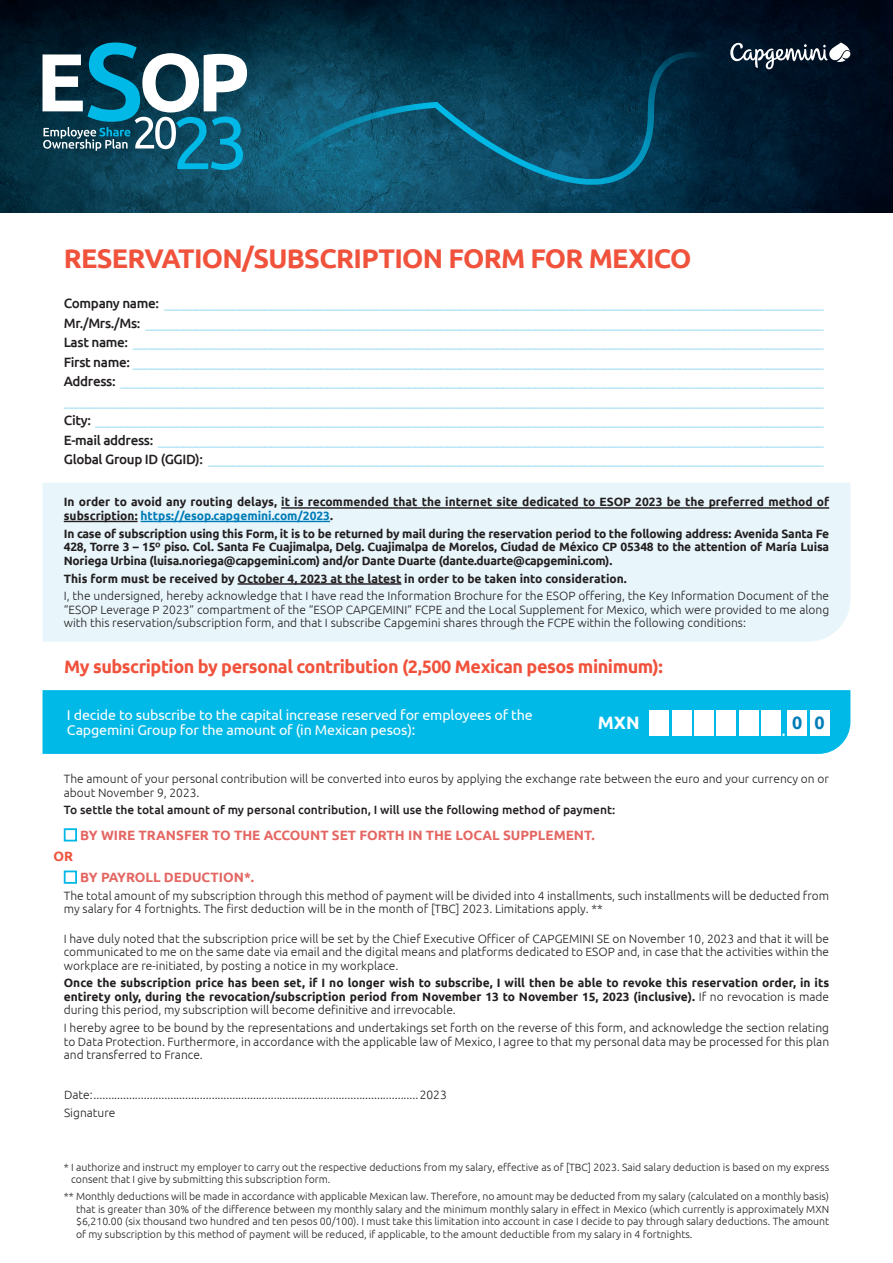
<style>
.page{position:relative;width:893px;height:1263px;background:#fff}
.page>*{position:absolute;margin:0;border:0;box-sizing:border-box;transform-origin:0 0}
.t1{font:700 27px "Ubuntu";letter-spacing:-.025em;color:#f0523c}
.t2{font:700 18px "Ubuntu";letter-spacing:-.025em;color:#f0523c}
.t3{font:700 17.85px "Ubuntu";color:#fff}
.t4{font:700 17.85px "Ubuntu";color:#007cb6}
.t5{font:17.85px "Ubuntu";color:#fff}
.t6{font:14.25px/15.8px "Ubuntu";letter-spacing:-.01em;color:#fff}
.t7{font:300 13.5px "Ubuntu";color:#8ed7f2}
.t8{font:700 13.5px "Ubuntu";color:#e46662}
.t9{font:700 13.5px "Ubuntu";color:#f0523c}
.t10{font:300 12px/13.5px "Ubuntu";color:#231f20;text-align:justify}
.t11{font:700 12px/13.5px "Ubuntu";color:#231f20;text-align:justify}
.t12{font:500 12px "Ubuntu";color:#231f20}
.t13{font:300 10.5px/12.6px "Ubuntu";color:#231f20}
.s1{font-weight:500;color:#231f20}
.s2{color:#007cb6}
.s3{font-weight:300}
</style>
<div class="page">
<img style="left:0;top:0;width:893px;height:213px">
<svg style="left:43px;top:43px;width:204px;height:127px"></svg>
<svg style="left:247px;top:52px;width:437px;height:144px"></svg>
<svg style="left:730px;top:43px;width:120px;height:26px"></svg>
<div style="left:43px;top:690px;width:807px;height:64px;background:#00b9e7"></div>
<div style="left:43px;top:483px;width:807px;height:159px;background:#e8f6fc"></div>
<hr style="left:281px;top:507px;width:548px;height:2px;background:#231f20">
<hr style="left:64px;top:521px;width:74px;height:1px;background:#231f20">
<hr style="left:140px;top:521px;width:190px;height:1px;background:#007cb6">
<hr style="left:238px;top:583px;width:163px;height:2px;background:#231f20">
<div style="left:810px;top:710px;width:19px;height:26px;background:#fff"></div>
<div style="left:761px;top:710px;width:19px;height:26px;background:#fff"></div>
<div style="left:717px;top:710px;width:19px;height:26px;background:#fff"></div>
<div style="left:672px;top:710px;width:19px;height:26px;background:#fff"></div>
<div style="left:788px;top:710px;width:19px;height:26px;background:#fff"></div>
<div style="left:739px;top:710px;width:19px;height:26px;background:#fff"></div>
<div style="left:694px;top:710px;width:19px;height:26px;background:#fff"></div>
<div style="left:650px;top:710px;width:19px;height:26px;background:#fff"></div>
<div style="left:64px;top:828px;width:13px;height:13px;border:2px solid #00b9e7"></div>
<div style="left:64px;top:870px;width:13px;height:14px;border:2px solid #00b9e7"></div>
<p class="t1" style="left:64px;top:242px;width:629px">RESERVATION/SUBSCRIPTION FORM FOR MEXICO</p>
<p class="t7" style="left:64px;top:295px;width:761px"><span class="s1">Company name:</span> _________________________________________________________________________________________________________</p>
<p class="t7" style="left:64px;top:315px;width:761px"><span class="s1">Mr./Mrs./Ms:</span> ____________________________________________________________________________________________________________</p>
<p class="t7" style="left:64px;top:334px;width:761px"><span class="s1">Last name:</span> ______________________________________________________________________________________________________________</p>
<p class="t7" style="left:64px;top:354px;width:761px"><span class="s1">First name:</span> ______________________________________________________________________________________________________________</p>
<p class="t7" style="left:64px;top:373px;width:761px"><span class="s1">Address:</span> ________________________________________________________________________________________________________________</p>
<p class="t7" style="left:64px;top:393px;width:761px">_________________________________________________________________________________________________________________________</p>
<p class="t7" style="left:64px;top:412px;width:761px"><span class="s1">City:</span> ____________________________________________________________________________________________________________________</p>
<p class="t7" style="left:64px;top:432px;width:761px"><span class="s1">E-mail address:</span> __________________________________________________________________________________________________________</p>
<p class="t7" style="left:64px;top:451px;width:761px"><span class="s1">Global Group ID (GGID):</span> __________________________________________________________________________________________________</p>
<p class="t11" style="left:64px;top:495px;width:767px">In order to avoid any routing delays, it is recommended that the internet site dedicated to ESOP 2023 be the preferred method of subscription: <span class="s2">https://esop.capgemini.com/2023</span>.</p>
<p class="t11" style="left:64px;top:526px;width:767px">In case of subscription using this Form, it is to be returned by mail during the reservation period to the following address: Avenida Santa Fe 428, Torre 3 – 15º piso. Col. Santa Fe Cuajimalpa, Delg. Cuajimalpa de Morelos, Ciudad de México CP 05348 to the attention of María Luisa Noriega Urbina (luisa.noriega@capgemini.com) and/or Dante Duarte (dante.duarte@capgemini.com).</p>
<p class="t11" style="left:64px;top:571px;width:564px">This form must be received by October 4, 2023 at the latest in order to be taken into consideration.</p>
<p class="t10" style="left:64px;top:589px;width:767px">I, the undersigned, hereby acknowledge that I have read the Information Brochure for the ESOP offering, the Key Information Document of the “ESOP Leverage P 2023” compartment of the “ESOP CAPGEMINI” FCPE and the Local Supplement for Mexico, which were provided to me along with this reservation/subscription form, and that I subscribe Capgemini shares through the FCPE within the following conditions:</p>
<p class="t2" style="left:64px;top:656px;width:600px">My subscription by personal contribution (2,500 Mexican pesos minimum):</p>
<p class="t6" style="left:67px;top:706px;width:467px">I decide to subscribe to the capital increase reserved for employees of the<br>Capgemini Group for the amount of (in Mexican pesos):</p>
<p class="t3" style="left:598px;top:712px;width:43px">MXN</p>
<p class="t4" style="left:792px;top:712px;width:12px">0</p>
<p class="t4" style="left:815px;top:712px;width:12px">0</p>
<p class="t5" style="left:781px;top:719px;width:6px">.</p>
<p class="t10" style="left:64px;top:772px;width:767px">The amount of your personal contribution will be converted into euros by applying the exchange rate between the euro and your currency on or about November 9, 2023.</p>
<p class="t12" style="left:64px;top:803px;width:553px">To settle the total amount of my personal contribution, I will use the following method of payment:</p>
<p class="t8" style="left:80px;top:827px;width:516px">BY WIRE TRANSFER TO THE ACCOUNT SET FORTH IN THE LOCAL SUPPLEMENT.</p>
<p class="t8" style="left:80px;top:869px;width:175px">BY PAYROLL DEDUCTION*.</p>
<p class="t10" style="left:64px;top:888px;width:767px">The total amount of my subscription through this method of payment will be divided into 4 installments, such installments will be deducted from my salary for 4 fortnights. The first deduction will be in the month of [TBC] 2023. Limitations apply. **</p>
<p class="t9" style="left:54px;top:848px;width:21px">OR</p>
<p class="t10" style="left:64px;top:931px;width:767px">I have duly noted that the subscription price will be set by the Chief Executive Officer of CAPGEMINI SE on November 10, 2023 and that it will be communicated to me on the same date via email and the digital means and platforms dedicated to ESOP and, in case that the activities within the workplace are re-initiated, by posting a notice in my workplace.</p>
<p class="t11" style="left:64px;top:976px;width:767px">Once the subscription price has been set, if I no longer wish to subscribe, I will then be able to revoke this reservation order, in its entirety only, during the revocation/subscription period from November 13 to November 15, 2023 (inclusive). <span class="s3">If no revocation is made during this period, my subscription will become definitive and irrevocable.</span></p>
<p class="t10" style="left:64px;top:1021px;width:767px">I hereby agree to be bound by the representations and undertakings set forth on the reverse of this form, and acknowledge the section relating to Data Protection. Furthermore, in accordance with the applicable law of Mexico, I agree to that my personal data may be processed for this plan and transferred to France.</p>
<p class="t10" style="left:64px;top:1087px;width:384px">Date:..............................................................................................................2023</p>
<p class="t10" style="left:64px;top:1105px;width:53px">Signature</p>
<p class="t13" style="left:71px;top:1160px;width:760px;text-indent:-7px">* I authorize and instruct my employer to carry out the respective deductions from my salary, effective as of [TBC] 2023. Said salary deduction is based on my express consent that I give by submitting this subscription form.</p>
<p class="t13" style="left:76px;top:1190px;width:755px;text-align:justify;text-indent:-12px">** Monthly deductions will be made in accordance with applicable Mexican law. Therefore, no amount may be deducted from my salary (calculated on a monthly basis) that is greater than 30% of the difference between my monthly salary and the minimum monthly salary in effect in Mexico (which currently is approximately MXN $6,210.00 (six thousand two hundred and ten pesos 00/100). I must take this limitation into account in case I decide to pay through salary deductions. The amount of my subscription by this method of payment will be reduced, if applicable, to the amount deductible from my salary in 4 fortnights.</p>
</div>
